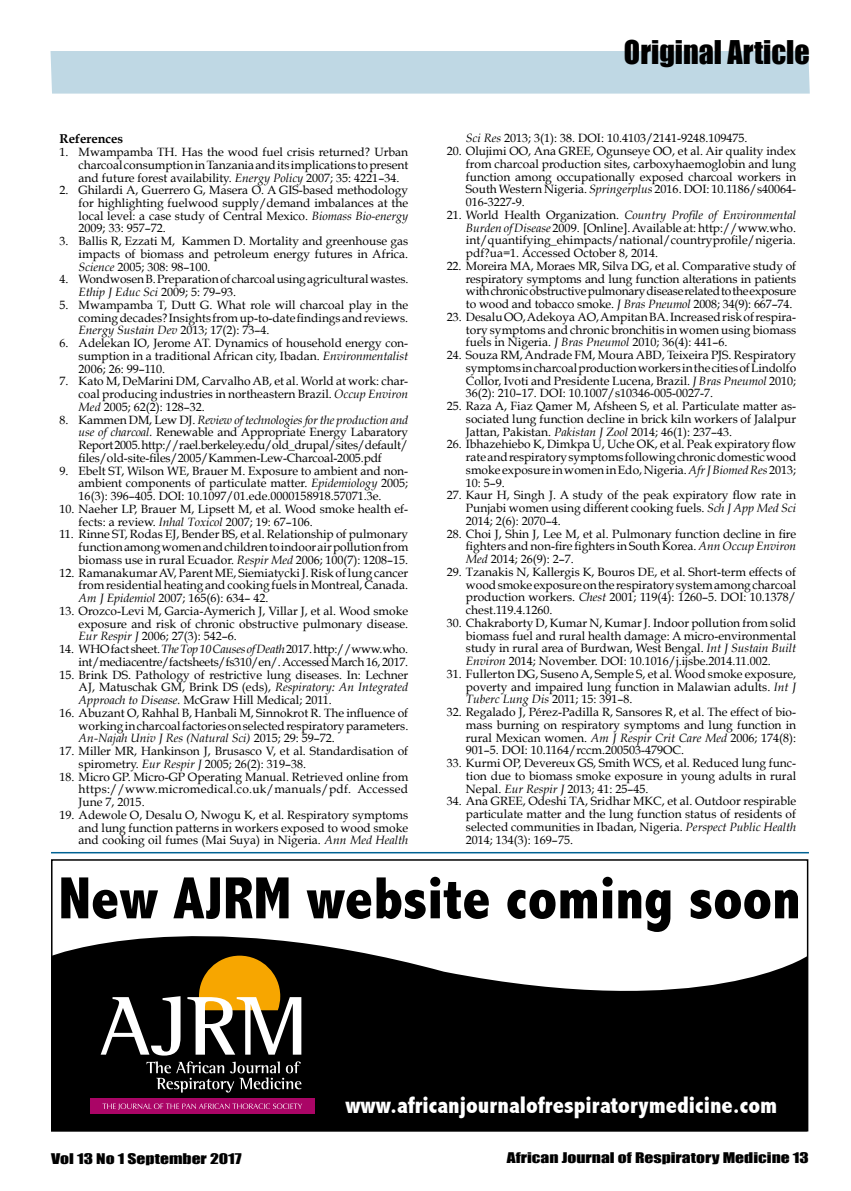
<style>
.page{position:relative;width:851px;height:1191px;background:#fff}
.page>*{position:absolute;margin:0;border:0;box-sizing:border-box;transform-origin:0 0}
.t1{font:800 condensed 60px "Abadi";color:#000}
.t2{font:30px "Impact";color:#000}
.t3{font:800 condensed 24px "Abadi";color:#fff}
.t4{font:13.5px "Impact";color:#000;scale:1.3 1}
.t5{font:700 12.75px "Book Antiqua";color:#000}
.t6{font:12px/12.8px "Book Antiqua";color:#000;text-align:justify}
.t7{font:12px/12.8px "Book Antiqua";letter-spacing:-.02em;color:#000;text-align:right}
.s1{font-style:italic}
</style>
<div class="page">
<div style="left:50px;top:51px;width:759px;height:43px;background:#bfd8e4"></div>
<hr style="left:51px;top:852px;width:757px;height:1px;background:#006293">
<svg style="left:54px;top:936px;width:751px;height:192px;fill:#000"></svg>
<div style="left:90px;top:1098px;width:224px;height:16px;background:#aa0566"></div>
<svg style="left:101px;top:996px;width:79px;height:59px"></svg>
<svg style="left:187px;top:955px;width:114px;height:99px"></svg>
<svg style="left:146px;top:1061px;width:155px;height:31px;background:#363636"></svg>
<svg style="left:102px;top:1103px;width:200px;height:7px"></svg>
<div style="left:51px;top:859px;width:757px;height:272px;border:2px solid #000"></div>
<h2 class="t2" style="left:624px;top:33px;width:187px">Original Article</h2>
<p class="t6" style="left:466px;top:132px;width:283px"><span class="s1">Sci Res</span> 2013; 3(1): 38. DOI: 10.4103/2141-9248.109475.</p>
<p class="t6" style="left:466px;top:145px;width:332px;text-indent:-19px">20. Olujimi OO, Ana GREE, Ogunseye OO, et al. Air quality index from charcoal production sites, carboxyhaemoglobin and lung function among occupationally exposed charcoal workers in South Western Nigeria. <span class="s1">Springerplus</span> 2016. DOI: 10.1186/s40064- 016-3227-9.</p>
<p class="t6" style="left:466px;top:208px;width:332px;text-indent:-19px">21. World Health Organization. <span class="s1">Country Profile of Environmental Burden of Disease</span> 2009. [Online]. Available at: http://www.who. int/quantifying_ehimpacts/national/countryprofile/nigeria. pdf?ua=1. Accessed October 8, 2014.</p>
<p class="t6" style="left:466px;top:259px;width:332px;text-indent:-19px">22. Moreira MA, Moraes MR, Silva DG, et al. Comparative study of respiratory symptoms and lung function alterations in patients with chronic obstructive pulmonary disease related to the exposure to wood and tobacco smoke. <span class="s1">J Bras Pneumol</span> 2008; 34(9): 667–74.</p>
<p class="t6" style="left:466px;top:310px;width:332px;text-indent:-19px">23. Desalu OO, Adekoya AO, Ampitan BA. Increased risk of respira&shy;tory symptoms and chronic bronchitis in women using biomass fuels in Nigeria. <span class="s1">J Bras Pneumol</span> 2010; 36(4): 441–6.</p>
<p class="t6" style="left:466px;top:349px;width:332px;text-indent:-19px">24. Souza RM, Andrade FM, Moura ABD, Teixeira PJS. Respiratory symptoms in charcoal production workers in the cities of Lindolfo Collor, Ivoti and Presidente Lucena, Brazil. <span class="s1">J Bras Pneumol</span> 2010; 36(2): 210–17. DOI: 10.1007/s10346-005-0027-7.</p>
<p class="t6" style="left:466px;top:400px;width:332px;text-indent:-19px">25. Raza A, Fiaz Qamer M, Afsheen S, et al. Particulate matter as&shy;sociated lung function decline in brick kiln workers of Jalalpur Jattan, Pakistan. <span class="s1">Pakistan J Zool</span> 2014; 46(1): 237–43.</p>
<p class="t6" style="left:466px;top:438px;width:332px;text-indent:-19px">26. Ibhazehiebo K, Dimkpa U, Uche OK, et al. Peak expiratory flow rate and respiratory symptoms following chronic domestic wood smoke exposure in women in Edo, Nigeria. <span class="s1">Afr J Biomed Res</span> 2013; 10: 5–9.</p>
<p class="t6" style="left:466px;top:489px;width:332px;text-indent:-19px">27. Kaur H, Singh J. A study of the peak expiratory flow rate in Punjabi women using different cooking fuels. <span class="s1">Sch J App Med Sci </span>2014; 2(6): 2070–4.</p>
<p class="t6" style="left:466px;top:527px;width:332px;text-indent:-19px">28. Choi J, Shin J, Lee M, et al. Pulmonary function decline in fire fighters and non-fire fighters in South Korea. <span class="s1">Ann Occup Environ Med</span> 2014; 26(9): 2–7.</p>
<p class="t6" style="left:466px;top:565px;width:332px;text-indent:-19px">29. Tzanakis N, Kallergis K, Bouros DE, et al. Short-term effects of wood smoke exposure on the respiratory system among charcoal production workers. <span class="s1">Chest</span> 2001; 119(4): 1260–5. DOI: 10.1378/ chest.119.4.1260.</p>
<p class="t6" style="left:466px;top:616px;width:332px;text-indent:-19px">30. Chakraborty D, Kumar N, Kumar J. Indoor pollution from solid biomass fuel and rural health damage: A micro-environmental study in rural area of Burdwan, West Bengal. <span class="s1">Int J Sustain Built Environ</span> 2014; November. DOI: 10.1016/j.ijsbe.2014.11.002.</p>
<p class="t6" style="left:466px;top:667px;width:332px;text-indent:-19px">31. Fullerton DG, Suseno A, Semple S, et al. Wood smoke exposure, poverty and impaired lung function in Malawian adults. <span class="s1">Int J Tuberc Lung Dis</span> 2011; 15: 391–8.</p>
<p class="t6" style="left:466px;top:705px;width:332px;text-indent:-19px">32. Regalado J, Pérez-Padilla R, Sansores R, et al. The effect of bio&shy;mass burning on respiratory symptoms and lung function in rural Mexican women. <span class="s1">Am J Respir Crit Care Med</span> 2006; 174(8):<br>901–5. DOI: 10.1164/rccm.200503-479OC.</p>
<p class="t6" style="left:466px;top:756px;width:332px;text-indent:-19px">33. Kurmi OP, Devereux GS, Smith WCS, et al. Reduced lung func&shy;tion due to biomass smoke exposure in young adults in rural Nepal. <span class="s1">Eur Respir J</span> 2013; 41: 25–45.</p>
<p class="t6" style="left:466px;top:795px;width:332px;text-indent:-19px">34. Ana GREE, Odeshi TA, Sridhar MKC, et al. Outdoor respirable particulate matter and the lung function status of residents of selected communities in Ibadan, Nigeria. <span class="s1">Perspect Public Health </span>2014; 134(3): 169–75.</p>
<h1 class="t1" style="left:59px;top:863px;width:743px">New AJRM website coming soon</h1>
<p class="t5" style="left:59px;top:131px;width:65px">References</p>
<p class="t6" style="left:79px;top:146px;width:331px;text-indent:-19px">1. Mwampamba TH. Has the wood fuel crisis returned? Urban charcoal consumption in Tanzania and its implications to present and future forest availability. <span class="s1">Energy Policy</span> 2007; 35: 4221–34.</p>
<p class="t6" style="left:79px;top:184px;width:331px;text-indent:-19px">2. Ghilardi A, Guerrero G, Masera O. A GIS-based methodology for highlighting fuelwood supply/demand imbalances at the local level: a case study of Central Mexico. <span class="s1">Biomass Bio-energy </span>2009; 33: 957–72.</p>
<p class="t6" style="left:79px;top:235px;width:331px;text-indent:-19px">3. Ballis R, Ezzati M, Kammen D. Mortality and greenhouse gas impacts of biomass and petroleum energy futures in Africa.<br><span class="s1">Science</span> 2005; 308: 98–100.</p>
<p class="t6" style="left:79px;top:273px;width:331px;text-indent:-19px">4. Wondwosen B. Preparation of charcoal using agricultural wastes.<br><span class="s1">Ethip J Educ Sci</span> 2009; 5: 79–93.</p>
<p class="t6" style="left:79px;top:298px;width:331px;text-indent:-19px">5. Mwampamba T, Dutt G. What role will charcoal play in the coming decades? Insights from up-to-date findings and reviews.<br><span class="s1">Energy Sustain Dev</span> 2013; 17(2): 73–4.</p>
<p class="t6" style="left:79px;top:337px;width:331px;text-indent:-19px">6. Adelekan IO, Jerome AT. Dynamics of household energy con&shy;sumption in a traditional African city, Ibadan. <span class="s1">Environmentalist </span>2006; 26: 99–110.</p>
<p class="t6" style="left:79px;top:375px;width:331px;text-indent:-19px">7. Kato M, DeMarini DM, Carvalho AB, et al. World at work: char&shy;coal producing industries in northeastern Brazil. <span class="s1">Occup Environ Med</span> 2005; 62(2): 128–32.</p>
<p class="t6" style="left:79px;top:413px;width:331px;text-indent:-19px">8. Kammen DM, Lew DJ. <span class="s1">Review of technologies for the production and use of charcoal.</span> Renewable and Appropriate Energy Labaratory Report 2005. http://rael.berkeley.edu/old_drupal/sites/default/ files/old-site-files/2005/Kammen-Lew-Charcoal-2005.pdf</p>
<p class="t6" style="left:79px;top:464px;width:331px;text-indent:-19px">9. Ebelt ST, Wilson WE, Brauer M. Exposure to ambient and non&shy;ambient components of particulate matter. <span class="s1">Epidemiology</span> 2005; 16(3): 396–405. DOI: 10.1097/01.ede.0000158918.57071.3e.</p>
<p class="t6" style="left:79px;top:502px;width:331px;text-indent:-19px">10. Naeher LP, Brauer M, Lipsett M, et al. Wood smoke health ef&shy;fects: a review. <span class="s1">Inhal Toxicol</span> 2007; 19: 67–106.</p>
<p class="t6" style="left:79px;top:528px;width:331px;text-indent:-19px">11. Rinne ST, Rodas EJ, Bender BS, et al. Relationship of pulmonary function among women and children to indoor air pollution from biomass use in rural Ecuador. <span class="s1">Respir Med</span> 2006; 100(7): 1208–15.</p>
<p class="t6" style="left:79px;top:566px;width:331px;text-indent:-19px">12. Ramanakumar AV, Parent ME, Siemiatycki J. Risk of lung cancer from residential heating and cooking fuels in Montreal, Canada.<br><span class="s1">Am J Epidemiol</span> 2007; 165(6): 634– 42.</p>
<p class="t6" style="left:79px;top:604px;width:331px;text-indent:-19px">13. Orozco-Levi M, Garcia-Aymerich J, Villar J, et al. Wood smoke exposure and risk of chronic obstructive pulmonary disease.<br><span class="s1">Eur Respir J</span> 2006; 27(3): 542–6.</p>
<p class="t7" style="left:59px;top:643px;width:350px">14. WHO fact sheet. <span class="s1">The Top 10 Causes of Death</span> 2017. http://www.who. int/mediacentre/factsheets/fs310/en/. Accessed March 16, 2017.</p>
<p class="t6" style="left:79px;top:668px;width:331px;text-indent:-19px">15. Brink DS. Pathology of restrictive lung diseases. In: Lechner AJ, Matuschak GM, Brink DS (eds), <span class="s1">Respiratory: An Integrated Approach to Disease.</span> McGraw Hill Medical; 2011.</p>
<p class="t6" style="left:79px;top:706px;width:331px;text-indent:-19px">16. Abuzant O, Rahhal B, Hanbali M, Sinnokrot R. The influence of working in charcoal factories on selected respiratory parameters.<br><span class="s1">An-Najah Univ J Res (Natural Sci)</span> 2015; 29: 59–72.</p>
<p class="t6" style="left:79px;top:744px;width:331px;text-indent:-19px">17. Miller MR, Hankinson J, Brusasco V, et al. Standardisation of spirometry. <span class="s1">Eur Respir J</span> 2005; 26(2): 319–38.</p>
<p class="t6" style="left:79px;top:770px;width:331px;text-indent:-19px">18. Micro GP. Micro-GP Operating Manual. Retrieved online from https://www.micromedical.co.uk/manuals/pdf. Accessed June 7, 2015.</p>
<p class="t6" style="left:79px;top:808px;width:331px;text-indent:-19px">19. Adewole O, Desalu O, Nwogu K, et al. Respiratory symptoms and lung function patterns in workers exposed to wood smoke and cooking oil fumes (Mai Suya) in Nigeria. <span class="s1">Ann Med Health</span></p>
<h3 class="t3" style="left:345px;top:1091px;width:433px">www.africanjournalofrespiratorymedicine.com</h3>
<p class="t4" style="left:51px;top:1150px;width:148px">Vol 13 No 1 September 2017</p>
<p class="t4" style="left:506px;top:1149px;width:234px">African Journal of Respiratory Medicine 13</p>
</div>
